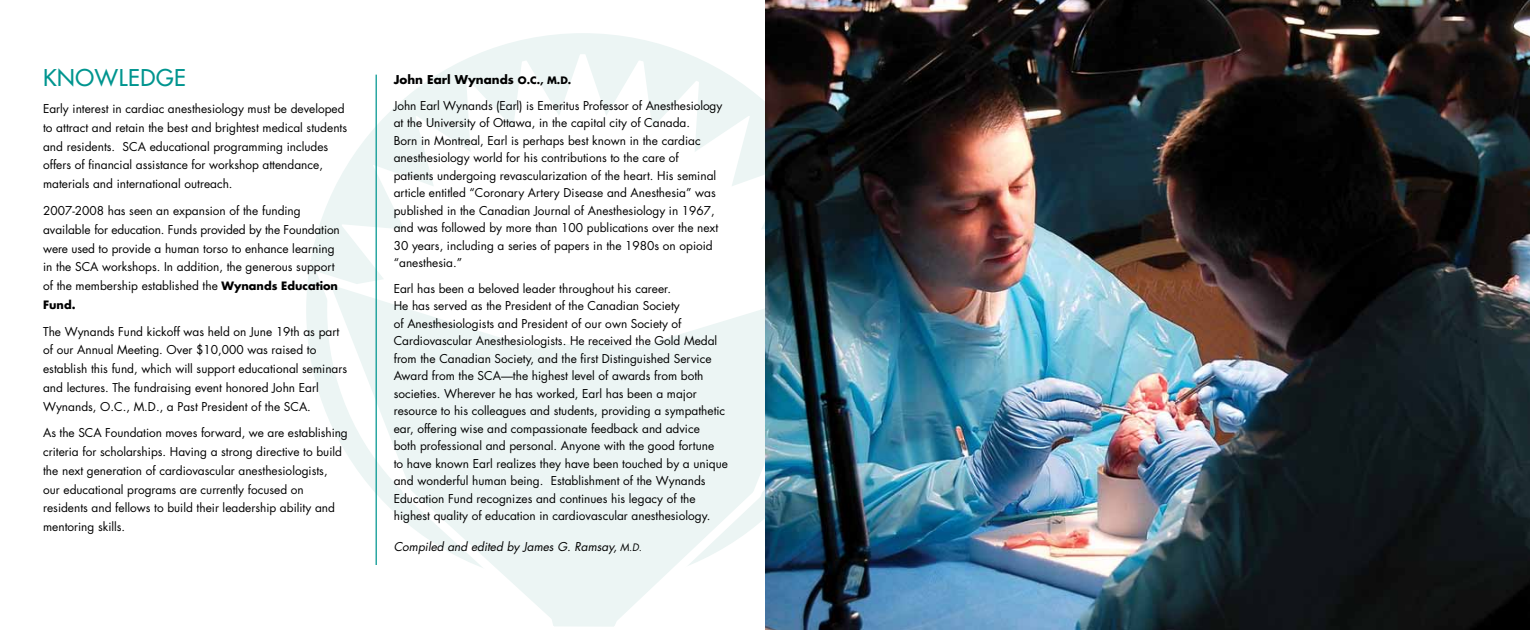
<style>
.page{position:relative;width:1530px;height:630px;background:#fff}
.page>*{position:absolute;margin:0;border:0;box-sizing:border-box;transform-origin:0 0}
.t1{font:22.5px "Futura";letter-spacing:.03em;color:#00958f}
.t2{font:11.88px/17.5px "Futura";color:#000}
.t3{font:italic 11.88px "Futura";color:#000}
.t4{font:700 11.25px "Futura";color:#000}
.s1{font-weight:700;font-size:11.25px}
.s2{font-weight:700}
.s3{font-weight:700;font-size:10px}
.s4{font-size:10px}
</style>
<div class="page">
<svg style="left:306px;top:33px;width:459px;height:313px"></svg>
<svg style="left:309px;top:265px;width:456px;height:362px"></svg>
<div style="left:539px;top:344px;width:88px;height:33px;background:#ecf5f4"></div>
<img style="left:765px;top:0;width:765px;height:630px">
<hr style="left:376px;top:75px;width:1px;height:490px;background:#00958f">
<h1 class="t1" style="left:43px;top:63px;width:144px">KNOWLEDGE</h1>
<p class="t2" style="left:43px;top:99px;width:306px;line-height:18.8px">Early interest in cardiac anesthesiology must be developed to attract and retain the best and brightest medical students and residents. SCA educational programming includes offers of financial assistance for workshop attendance, materials and international outreach.</p>
<p class="t2" style="left:43px;top:201px;width:298px;line-height:18.8px">2007-2008 has seen an expansion of the funding available for education. Funds provided by the Foundation were used to provide a human torso to enhance learning in the SCA workshops. In addition, the generous support of the membership established the <span class="s1">Wynands Education</span></p>
<p class="t4" style="left:43px;top:297px;width:34px">Fund.</p>
<p class="t2" style="left:43px;top:322px;width:306px;line-height:18.8px">The Wynands Fund kickoff was held on June 19th as part of our Annual Meeting. Over $10,000 was raised to establish this fund, which will support educational seminars and lectures. The fundraising event honored John Earl Wynands, O.C., M.D., a Past President of the SCA.</p>
<p class="t2" style="left:43px;top:424px;width:306px;line-height:18.8px">As the SCA Foundation moves forward, we are establishing criteria for scholarships. Having a strong directive to build the next generation of cardiovascular anesthesiologists,<br>our educational programs are currently focused on residents and fellows to build their leadership ability and mentoring skills.</p>
<p class="t2" style="left:394px;top:67px;width:330px;line-height:25.6px"><span class="s2">John Earl Wynands</span> <span class="s3">O.C., M.D.<br></span>John Earl Wynands (Earl) is Emeritus Professor of Anesthesiology</p>
<p class="t2" style="left:394px;top:114px;width:326px">at the University of Ottawa, in the capital city of Canada.<br>Born in Montreal, Earl is perhaps best known in the cardiac anesthesiology world for his contributions to the care of patients undergoing revascularization of the heart. His seminal article entitled “Coronary Artery Disease and Anesthesia” was published in the Canadian Journal of Anesthesiology in 1967, and was followed by more than 100 publications over the next 30 years, including a series of papers in the 1980s on opioid “anesthesia.”</p>
<p class="t2" style="left:394px;top:280px;width:336px">Earl has been a beloved leader throughout his career.<br>He has served as the President of the Canadian Society<br>of Anesthesiologists and President of our own Society of Cardiovascular Anesthesiologists. He received the Gold Medal from the Canadian Society, and the first Distinguished Service Award from the SCA—the highest level of awards from both societies. Wherever he has worked, Earl has been a major resource to his colleagues and students, providing a sympathetic ear, offering wise and compassionate feedback and advice<br>both professional and personal. Anyone with the good fortune<br>to have known Earl realizes they have been touched by a unique and wonderful human being. Establishment of the Wynands Education Fund recognizes and continues his legacy of the highest quality of education in cardiovascular anesthesiology.</p>
<p class="t3" style="left:394px;top:538px;width:250px">Compiled and edited by James G. Ramsay, <span class="s4">M.D.</span></p>
</div>
